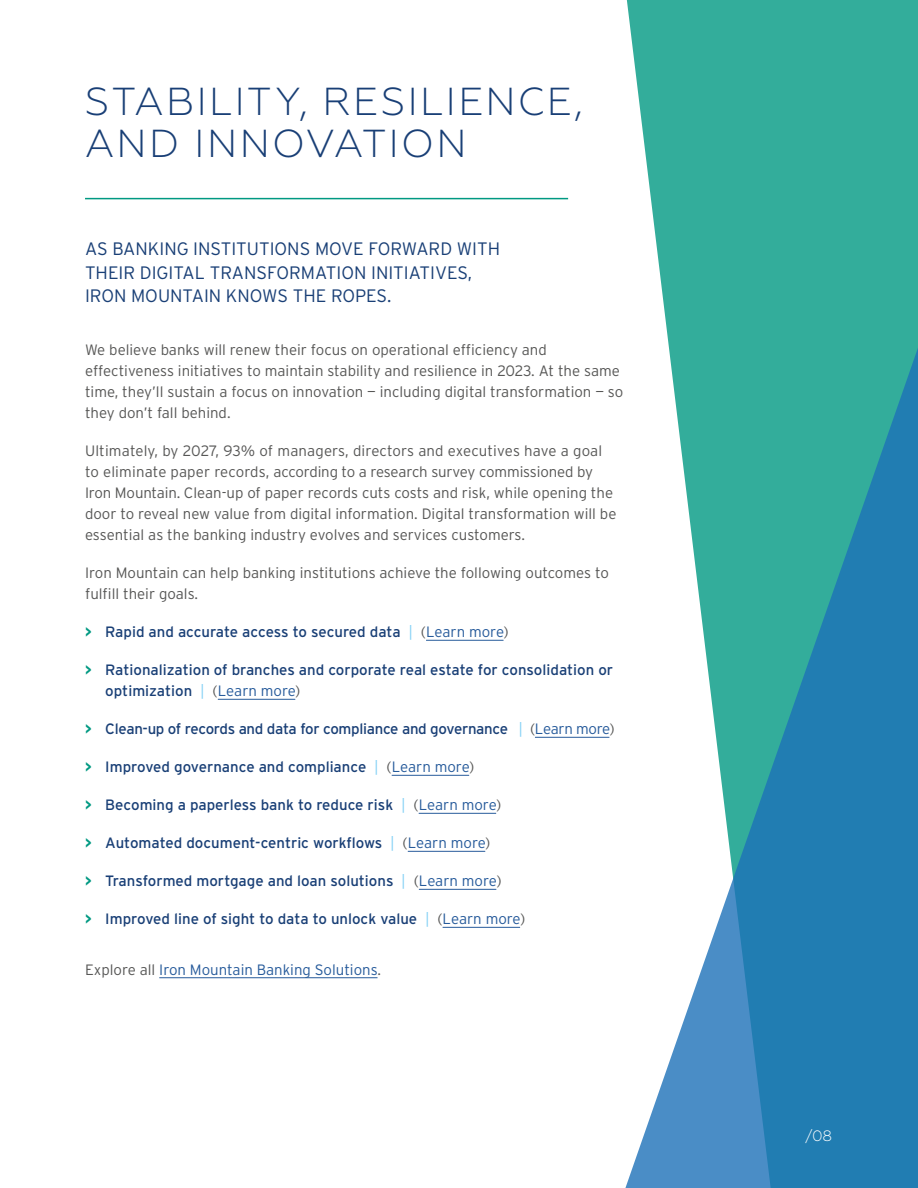
<style>
.page{position:relative;width:918px;height:1188px;background:#fff}
.page>*{position:absolute;margin:0;border:0;box-sizing:border-box;transform-origin:0 0}
.t1{font:300 39px/42px "Geometria";letter-spacing:.055em;color:#193f76}
.t2{font:300 18px/24px "Interstate";color:#193f76}
.t3{font:300 15px/21px "Interstate";color:#575756}
.t4{font:15px/21px "Interstate";color:#193f76}
.t5{font:15px "Interstate";letter-spacing:-.02em;color:#193f76}
.t6{font:300 15px "Interstate";color:#275b9b}
.t7{font:300 15px "Geometria";color:#fff}
.s1{font-weight:700;color:#009982}
.s2{font-weight:300;color:#83d0f5}
.s3{font-weight:300;color:#575756}
.s4{font-weight:300;color:#275b9b}
.s5{color:#575756}
</style>
<div class="page">
<svg style="left:626px;top:0;width:292px;height:311px;background:#41b2a1"></svg>
<svg style="left:625px;top:311px;width:293px;height:877px"></svg>
<hr style="left:426px;top:640px;width:78px;height:1px;background:#275b9b">
<hr style="left:218px;top:699px;width:77px;height:1px;background:#275b9b">
<hr style="left:535px;top:737px;width:74px;height:1px;background:#275b9b">
<hr style="left:392px;top:775px;width:77px;height:1px;background:#275b9b">
<hr style="left:419px;top:813px;width:77px;height:1px;background:#275b9b">
<hr style="left:408px;top:851px;width:77px;height:1px;background:#275b9b">
<hr style="left:419px;top:889px;width:77px;height:1px;background:#275b9b">
<hr style="left:443px;top:927px;width:77px;height:1px;background:#275b9b">
<hr style="left:85px;top:198px;width:483px;height:1px;background:#009982">
<hr style="left:159px;top:977px;width:219px;height:1px;background:#275b9b">
<h1 class="t1" style="left:85px;top:80px;width:499px">STABILITY, RESILIENCE,<br>AND INNOVATION</h1>
<p class="t2" style="left:85px;top:236px;width:417px">AS BANKING INSTITUTIONS MOVE FORWARD WITH<br>THEIR DIGITAL TRANSFORMATION INITIATIVES,<br>IRON MOUNTAIN KNOWS THE ROPES.</p>
<p class="t3" style="left:85px;top:339px;width:540px">We believe banks will renew their focus on operational efficiency and effectiveness initiatives to maintain stability and resilience in 2023. At the same time, they’ll sustain a focus on innovation — including digital transformation — so they don’t fall behind.</p>
<p class="t3" style="left:85px;top:440px;width:533px">Ultimately, by 2027, 93% of managers, directors and executives have a goal to eliminate paper records, according to a research survey commissioned by Iron Mountain. Clean-up of paper records cuts costs and risk, while opening the door to reveal new value from digital information. Digital transformation will be essential as the banking industry evolves and services customers.</p>
<p class="t3" style="left:85px;top:562px;width:525px">Iron Mountain can help banking institutions achieve the following outcomes to fulfill their goals.</p>
<p class="t4" style="left:85px;top:621px;width:425px"><span class="s1">&gt;</span> Rapid and accurate access to secured data <span class="s2">|</span> <span class="s3">(</span><span class="s4">Learn more</span><span class="s3">)</span></p>
<p class="t4" style="left:105px;top:659px;width:509px;text-indent:-20px"><span class="s1">&gt;</span> Rationalization of branches and corporate real estate for consolidation or optimization <span class="s2">|</span> <span class="s3">(</span><span class="s4">Learn more</span><span class="s3">)</span></p>
<p class="t5" style="left:85px;top:720px;width:531px"><span class="s1">&gt;</span> Clean-up of records and data for compliance and governance <span class="s2">|</span> <span class="s3">(</span><span class="s4">Learn more</span><span class="s3">)</span></p>
<p class="t4" style="left:85px;top:756px;width:391px"><span class="s1">&gt;</span> Improved governance and compliance <span class="s2">|</span> <span class="s3">(</span><span class="s4">Learn more</span><span class="s3">)</span></p>
<p class="t4" style="left:85px;top:794px;width:418px"><span class="s1">&gt;</span> Becoming a paperless bank to reduce risk <span class="s2">|</span> <span class="s3">(</span><span class="s4">Learn more</span><span class="s3">)</span></p>
<p class="t4" style="left:85px;top:832px;width:407px"><span class="s1">&gt;</span> Automated document-centric workflows <span class="s2">|</span> <span class="s3">(</span><span class="s4">Learn more</span><span class="s3">)</span></p>
<p class="t4" style="left:85px;top:870px;width:418px"><span class="s1">&gt;</span> Transformed mortgage and loan solutions <span class="s2">|</span> <span class="s3">(</span><span class="s4">Learn more</span><span class="s3">)</span></p>
<p class="t4" style="left:85px;top:908px;width:442px"><span class="s1">&gt;</span> Improved line of sight to data to unlock value <span class="s2">|</span> <span class="s3">(</span><span class="s4">Learn more</span><span class="s3">)</span></p>
<p class="t6" style="left:85px;top:960px;width:298px"><span class="s5">Explore all</span> Iron Mountain Banking Solutions<span class="s5">.</span></p>
<p class="t7" style="left:805px;top:1127px;width:29px">/08</p>
</div>
